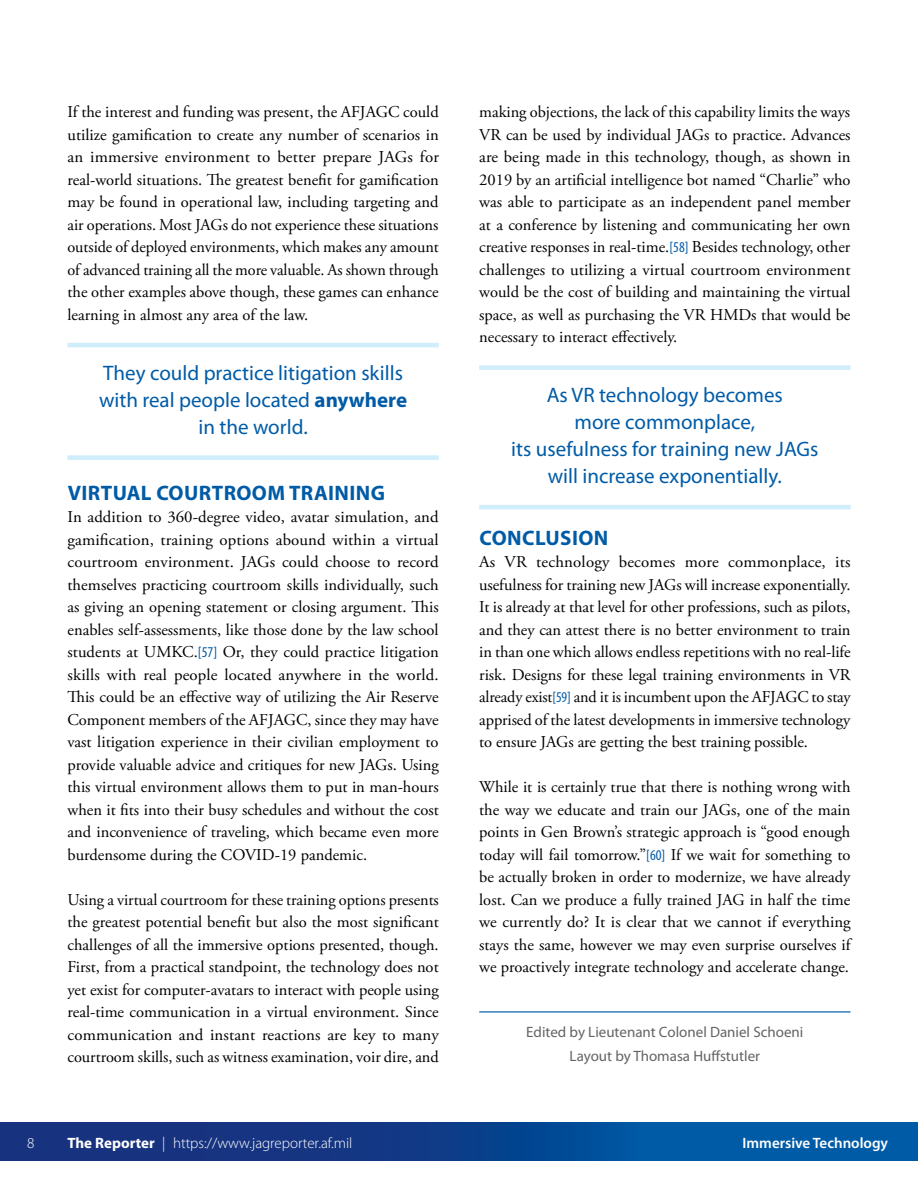
<style>
.page{position:relative;width:918px;height:1188px;background:#fff}
.page>*{position:absolute;margin:0;border:0;box-sizing:border-box;transform-origin:0 0}
.t1{font:21px/27px "Myriad Pro";color:#005ba7;text-align:center}
.HD_1{font:700 21px "Myriad Pro";letter-spacing:.02em;color:#005ba7}
.Normal_Minus_5{font:16.5px/22.5px "Adobe Garamond Pro";letter-spacing:-.005em;color:#000;text-align:justify}
.Editors{font:15px "Myriad Pro";color:#636466}
.t2{font:300 15px "Myriad Pro";color:#fff}
.t3{font:600 15px "Myriad Pro";color:#fff}
.s1{font-weight:700}
.s2{font-family:"Myriad Pro";font-stretch:condensed;font-size:15px;color:#005ba7}
</style>
<div class="page">
<div style="left:0;top:1122px;width:918px;height:39px;background:linear-gradient(to right,#1c2875,#0060ac)"></div>
<hr style="left:68px;top:343px;width:371px;height:4px;background:#cfedfb">
<div style="left:68px;top:455px;width:371px;height:5px;background:#cfedfb"></div>
<div style="left:479px;top:365px;width:371px;height:5px;background:#cfedfb"></div>
<hr style="left:479px;top:505px;width:371px;height:4px;background:#cfedfb">
<hr style="left:479px;top:1011px;width:371px;height:2px;background:#005ba7">
<p class="Normal_Minus_5" style="left:68px;top:101px;width:373px">If the interest and funding was present, the AFJAGC could utilize gamification to create any number of scenarios in an immersive environment to better prepare JAGs for real-world situations. The greatest benefit for gamification may be found in operational law, including targeting and air operations. Most JAGs do not experience these situations outside of deployed environments, which makes any amount of advanced training all the more valuable. As shown through the other examples above though, these games can enhance learning in almost any area of the law.</p>
<p class="t1" style="left:99px;top:359px;width:310px">They could practice litigation skills with real people located <span class="s1">anywhere </span>in the world.</p>
<h1 class="HD_1" style="left:68px;top:479px;width:319px">VIRTUAL COURTROOM TRAINING</h1>
<p class="Normal_Minus_5" style="left:68px;top:506px;width:373px">In addition to 360-degree video, avatar simulation, and gamification, training options abound within a virtual courtroom environment. JAGs could choose to record themselves practicing courtroom skills individually, such as giving an opening statement or closing argument. This enables self-assessments, like those done by the law school students at UMKC.<span class="s2">[57]</span> Or, they could practice litigation skills with real people located anywhere in the world.<br>This could be an effective way of utilizing the Air Reserve Component members of the AFJAGC, since they may have vast litigation experience in their civilian employment to provide valuable advice and critiques for new JAGs. Using this virtual environment allows them to put in man-hours when it fits into their busy schedules and without the cost and inconvenience of traveling, which became even more burdensome during the COVID-19 pandemic.</p>
<p class="Normal_Minus_5" style="left:68px;top:889px;width:373px">Using a virtual courtroom for these training options presents the greatest potential benefit but also the most significant challenges of all the immersive options presented, though.<br>First, from a practical standpoint, the technology does not yet exist for computer-avatars to interact with people using real-time communication in a virtual environment. Since communication and instant reactions are key to many courtroom skills, such as witness examination, voir dire, and</p>
<p class="Normal_Minus_5" style="left:479px;top:101px;width:373px">making objections, the lack of this capability limits the ways VR can be used by individual JAGs to practice. Advances are being made in this technology, though, as shown in 2019 by an artificial intelligence bot named “Charlie” who was able to participate as an independent panel member at a conference by listening and communicating her own creative responses in real-time.<span class="s2">[58]</span> Besides technology, other challenges to utilizing a virtual courtroom environment would be the cost of building and maintaining the virtual space, as well as purchasing the VR HMDs that would be necessary to interact effectively.</p>
<p class="t1" style="left:511px;top:381px;width:309px">As VR technology becomes<br>more commonplace,<br>its usefulness for training new JAGs will increase exponentially.</p>
<h1 class="HD_1" style="left:479px;top:524px;width:130px">CONCLUSION</h1>
<p class="Normal_Minus_5" style="left:479px;top:551px;width:373px">As VR technology becomes more commonplace, its usefulness for training new JAGs will increase exponentially.<br>It is already at that level for other professions, such as pilots, and they can attest there is no better environment to train in than one which allows endless repetitions with no real-life risk. Designs for these legal training environments in VR already exist<span class="s2">[59]</span> and it is incumbent upon the AFJAGC to stay apprised of the latest developments in immersive technology to ensure JAGs are getting the best training possible.</p>
<p class="Normal_Minus_5" style="left:479px;top:776px;width:375px">While it is certainly true that there is nothing wrong with the way we educate and train our JAGs, one of the main points in Gen Brown’s strategic approach is “good enough today will fail tomorrow.”<span class="s2">[60]</span> If we wait for something to be actually broken in order to modernize, we have already lost. Can we produce a fully trained JAG in half the time we currently do? It is clear that we cannot if everything stays the same, however we may even surprise ourselves if we proactively integrate technology and accelerate change.</p>
<p class="Editors" style="left:526px;top:1022px;width:279px">Edited by Lieutenant Colonel Daniel Schoeni</p>
<p class="Editors" style="left:570px;top:1047px;width:192px">Layout by Thomasa Huffstutler</p>
<p class="t2" style="left:27px;top:1134px;width:9px">8</p>
<p class="t2" style="left:68px;top:1134px;width:287px"><span class="s1">The Reporter</span> | https://www.jagreporter.af.mil</p>
<p class="t3" style="left:743px;top:1133px;width:147px">Immersive Technology</p>
</div>
